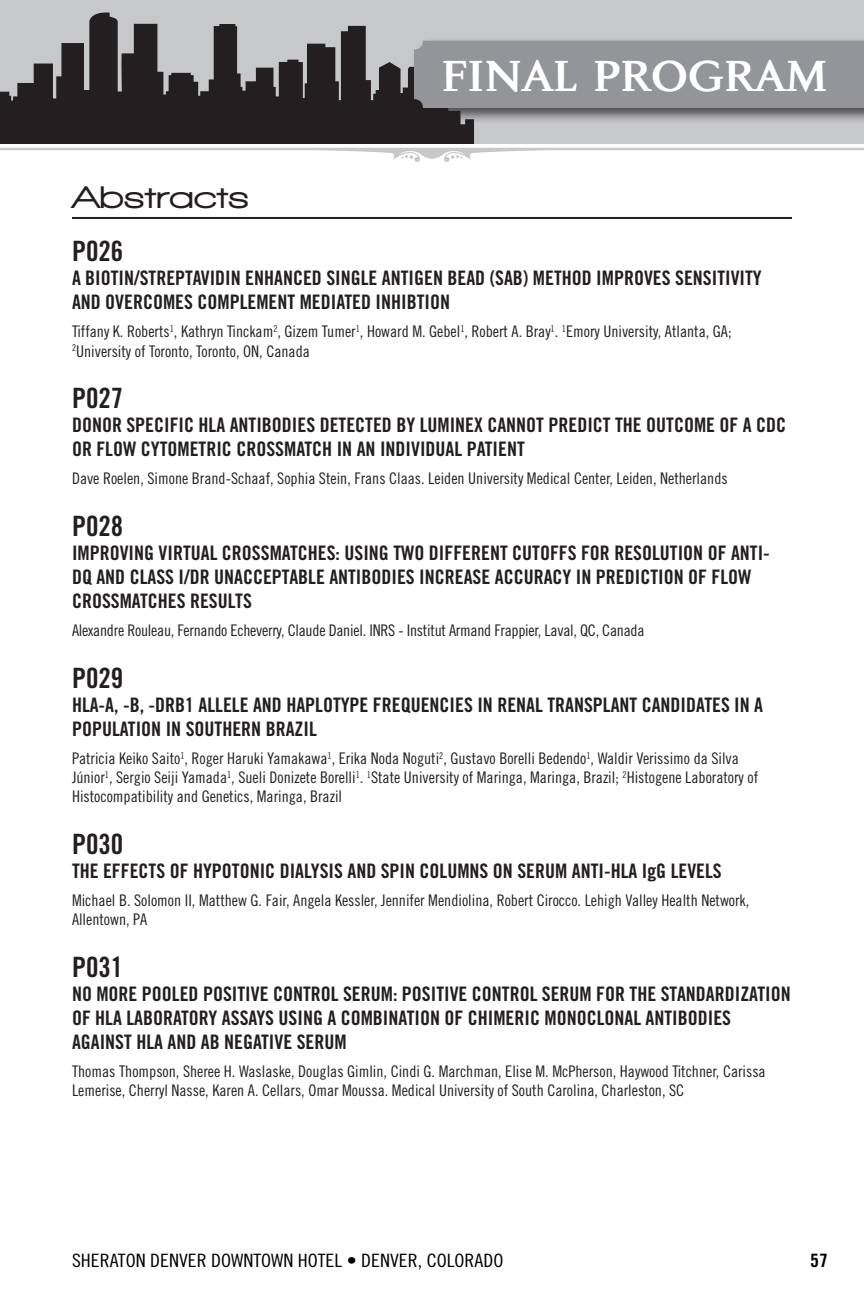
<style>
.page{position:relative;width:864px;height:1296px;background:#fff}
.page>*{position:absolute;margin:0;border:0;box-sizing:border-box;transform-origin:0 0}
.t1{font:700 44.2px "Aragon";color:#fff;scale:1.09 1}
.t2{font:900 32px "Walkway Expand";color:#231f20}
.t3{font:28px "Trade Gothic LT Std Bd Cn 20";color:#231f20}
.t4{font:20px/24px "Trade Gothic LT Std Bd Cn 20";color:#231f20}
.t5{font:18.4px "Trade Gothic LT Std Cn 18";color:#000;scale:1.09 1}
.t6{font:18.4px "Trade Gothic LT Std Bd Cn 20";color:#000;scale:1.09 1}
.t7{font:16px/19.2px "Trade Gothic LT Std Cn 18";color:#231f20}
</style>
<div class="page">
<hr style="left:72px;top:217px;width:720px;height:2px;background:#231f20">
<div style="left:0;top:0;width:864px;height:144px;background:#c7c8ca"></div>
<svg style="left:0;top:12px;width:474px;height:132px;fill:#231f20"></svg>
<div style="left:410px;top:37px;width:454px;height:87px;background:#231f20;opacity:.75"></div>
<div style="left:414px;top:41px;width:450px;height:67px;background:#939598"></div>
<hr style="left:0;top:148px;width:864px;height:2px;background:#c7c8ca">
<svg style="left:301px;top:150px;width:262px;height:12px"></svg>
<h2 class="t2" style="left:72px;top:180px;width:179px">Abstracts</h2>
<h1 class="t1" style="left:441px;top:47px;width:356px">FINAL PROGRAM</h1>
<h3 class="t3" style="left:72px;top:234px;width:53px">P026</h3>
<p class="t4" style="left:72px;top:266px;width:691px">A BIOTIN/STREPTAVIDIN ENHANCED SINGLE ANTIGEN BEAD (SAB) METHOD IMPROVES SENSITIVITY<br>AND OVERCOMES COMPLEMENT MEDIATED INHIBTION</p>
<p class="t7" style="left:72px;top:322px;width:661px">Tiffany K. Roberts<sup>1</sup>, Kathryn Tinckam<sup>2</sup>, Gizem Tumer<sup>1</sup>, Howard M. Gebel<sup>1</sup>, Robert A. Bray<sup>1</sup>. <sup>1</sup>Emory University, Atlanta, GA;<br><sup>2</sup>University of Toronto, Toronto, ON, Canada</p>
<h3 class="t3" style="left:72px;top:381px;width:53px">P027</h3>
<p class="t4" style="left:72px;top:413px;width:716px">DONOR SPECIFIC HLA ANTIBODIES DETECTED BY LUMINEX CANNOT PREDICT THE OUTCOME OF A CDC<br>OR FLOW CYTOMETRIC CROSSMATCH IN AN INDIVIDUAL PATIENT</p>
<p class="t7" style="left:72px;top:469px;width:657px">Dave Roelen, Simone Brand-Schaaf, Sophia Stein, Frans Claas. Leiden University Medical Center, Leiden, Netherlands</p>
<h3 class="t3" style="left:72px;top:509px;width:53px">P028</h3>
<p class="t4" style="left:72px;top:541px;width:699px">IMPROVING VIRTUAL CROSSMATCHES: USING TWO DIFFERENT CUTOFFS FOR RESOLUTION OF ANTI-<br>DQ AND CLASS I/DR UNACCEPTABLE ANTIBODIES INCREASE ACCURACY IN PREDICTION OF FLOW<br>CROSSMATCHES RESULTS</p>
<p class="t7" style="left:72px;top:621px;width:574px">Alexandre Rouleau, Fernando Echeverry, Claude Daniel. INRS - Institut Armand Frappier, Laval, QC, Canada</p>
<h3 class="t3" style="left:72px;top:661px;width:53px">P029</h3>
<p class="t4" style="left:72px;top:693px;width:693px">HLA-A, -B, -DRB1 ALLELE AND HAPLOTYPE FREQUENCIES IN RENAL TRANSPLANT CANDIDATES IN A<br>POPULATION IN SOUTHERN BRAZIL</p>
<p class="t7" style="left:72px;top:749px;width:688px">Patricia Keiko Saito<sup>1</sup>, Roger Haruki Yamakawa<sup>1</sup>, Erika Noda Noguti<sup>2</sup>, Gustavo Borelli Bedendo<sup>1</sup>, Waldir Verissimo da Silva<br>Júnior<sup>1</sup>, Sergio Seiji Yamada<sup>1</sup>, Sueli Donizete Borelli<sup>1</sup>. <sup>1</sup>State University of Maringa, Maringa, Brazil; <sup>2</sup>Histogene Laboratory of<br>Histocompatibility and Genetics, Maringa, Brazil</p>
<h3 class="t3" style="left:72px;top:827px;width:53px">P030</h3>
<p class="t4" style="left:72px;top:859px;width:651px">THE EFFECTS OF HYPOTONIC DIALYSIS AND SPIN COLUMNS ON SERUM ANTI-HLA IgG LEVELS</p>
<p class="t7" style="left:72px;top:891px;width:679px">Michael B. Solomon II, Matthew G. Fair, Angela Kessler, Jennifer Mendiolina, Robert Cirocco. Lehigh Valley Health Network,<br>Allentown, PA</p>
<h3 class="t3" style="left:72px;top:950px;width:53px">P031</h3>
<p class="t4" style="left:72px;top:982px;width:720px">NO MORE POOLED POSITIVE CONTROL SERUM: POSITIVE CONTROL SERUM FOR THE STANDARDIZATION<br>OF HLA LABORATORY ASSAYS USING A COMBINATION OF CHIMERIC MONOCLONAL ANTIBODIES<br>AGAINST HLA AND AB NEGATIVE SERUM</p>
<p class="t7" style="left:72px;top:1062px;width:695px">Thomas Thompson, Sheree H. Waslaske, Douglas Gimlin, Cindi G. Marchman, Elise M. McPherson, Haywood Titchner, Carissa<br>Lemerise, Cherryl Nasse, Karen A. Cellars, Omar Moussa. Medical University of South Carolina, Charleston, SC</p>
<p class="t5" style="left:72px;top:1250px;width:397px">SHERATON DENVER DOWNTOWN HOTEL • DENVER, COLORADO</p>
<p class="t6" style="left:810px;top:1249px;width:18px">57</p>
</div>
